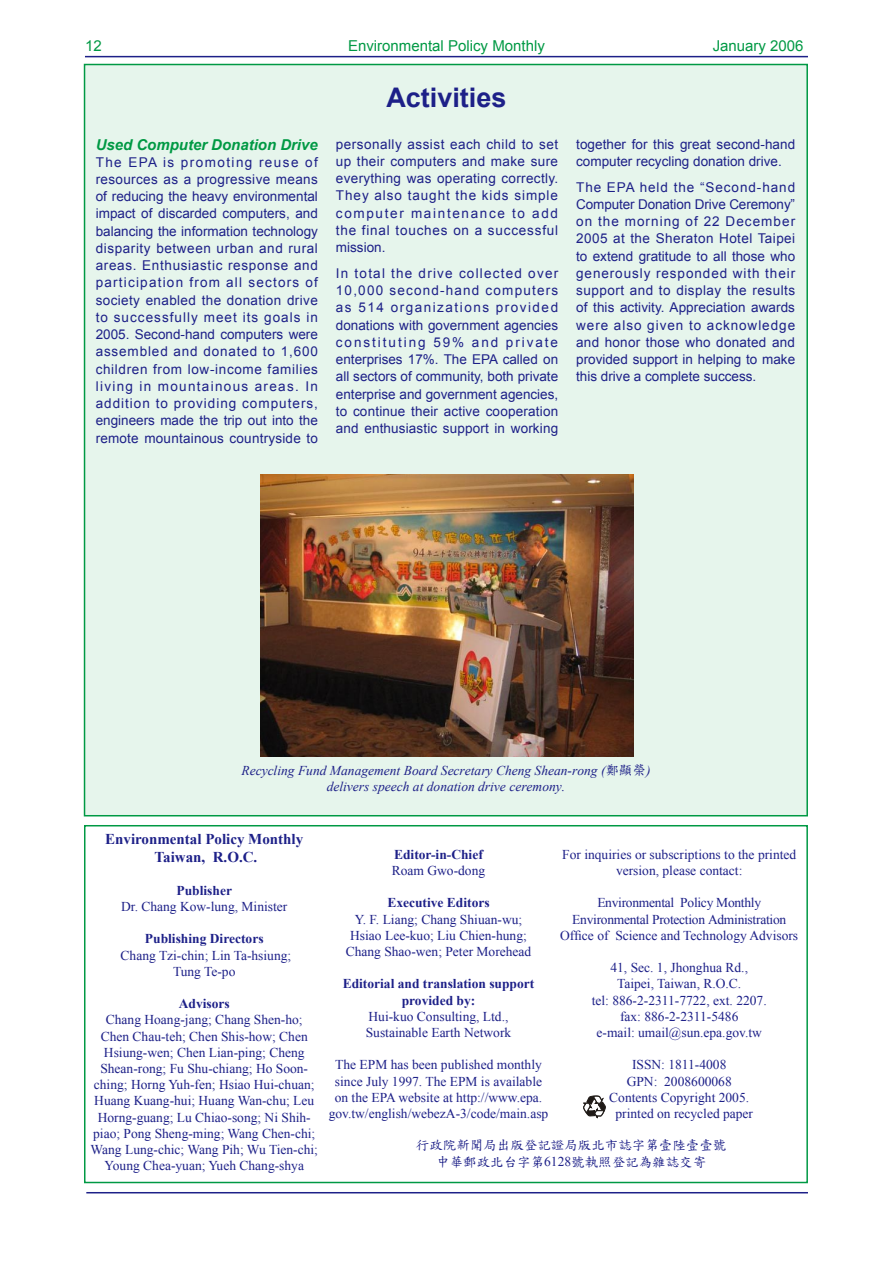
<style>
.page{position:relative;width:893px;height:1263px;background:#fff}
.page>*{position:absolute;margin:0;border:0;box-sizing:border-box;transform-origin:0 0}
.t1{font:700 27px "Arial";color:#1d2088}
.t2{font:15px "Arial";color:#094}
.t3{font:700 15px/18px "Times New Roman";color:#1d2088;text-align:center}
.t4{font:italic 700 15px "Arial";color:#094}
.t5{font:13.5px/17.2px "Arial";letter-spacing:.005em;color:#1d2088;text-align:justify}
.t6{font:13.5px/16.2px "Times New Roman";color:#1d2088;text-align:center}
.t7{font:700 13.5px/16.2px "Times New Roman";color:#1d2088;text-align:center}
.t8{font:13.5px/16.2px "Times New Roman";letter-spacing:-.02em;color:#1d2088;text-align:center}
.t9{font:italic 13.5px/16.2px "Times New Roman";color:#1d2088;text-align:center}
.t10{font:13.5px/16.2px "DF Kai Shu SB Estd BF";color:#1d2088;text-align:center}
.s1{font-family:"DF Kai Shu SB Estd BF";font-style:normal}
.s2{font-family:"Times New Roman"}
</style>
<div class="page">
<hr style="left:85px;top:56px;width:723px;height:1px;background:#1d2088">
<hr style="left:86px;top:1192px;width:722px;height:1px;background:#1d2088">
<svg style="left:583px;top:1096px;width:22px;height:22px"></svg>
<div style="left:84px;top:825px;width:724px;height:358px;border:2px solid #094"></div>
<div style="left:85px;top:64px;width:722px;height:752px;background:#e6f5ec"></div>
<img style="left:260px;top:474px;width:374px;height:283px">
<p class="t2" style="left:85px;top:36px;width:17px">12</p>
<p class="t2" style="left:348px;top:36px;width:198px">Environmental Policy Monthly</p>
<p class="t2" style="left:713px;top:36px;width:92px">January 2006</p>
<p class="t4" style="left:96px;top:135px;width:224px">Used Computer Donation Drive</p>
<p class="t5" style="left:96px;top:153px;width:224px">The EPA is promoting reuse of resources as a progressive means of reducing the heavy environmental impact of discarded computers, and balancing the information technology disparity between urban and rural areas. Enthusiastic response and participation from all sectors of society enabled the donation drive to successfully meet its goals in 2005. Second-hand computers were assembled and donated to 1,600 children from low-income families living in mountainous areas. In addition to providing computers, engineers made the trip out into the remote mountainous countryside to</p>
<h1 class="t1" style="left:386px;top:80px;width:122px">Activities</h1>
<p class="t5" style="left:336px;top:135px;width:224px">personally assist each child to set up their computers and make sure everything was operating correctly.<br>They also taught the kids simple computer maintenance to add the final touches on a successful mission.</p>
<p class="t5" style="left:336px;top:265px;width:224px">In total the drive collected over 10,000 second-hand computers as 514 organizations provided donations with government agencies constituting 59% and private enterprises 17%. The EPA called on all sectors of community, both private enterprise and government agencies, to continue their active cooperation and enthusiastic support in working</p>
<p class="t5" style="left:576px;top:135px;width:221px">together for this great second-hand computer recycling donation drive.</p>
<p class="t5" style="left:576px;top:178px;width:220px">The EPA held the “Second-hand Computer Donation Drive Ceremony” on the morning of 22 December 2005 at the Sheraton Hotel Taipei to extend gratitude to all those who generously responded with their support and to display the results of this activity. Appreciation awards were also given to acknowledge and honor those who donated and provided support in helping to make this drive a complete success.</p>
<p class="t9" style="left:241px;top:762px;width:411px">Recycling Fund Management Board Secretary Cheng Shean-rong (<span class="s1">鄭顯榮</span>) delivers speech at donation drive ceremony.</p>
<p class="t3" style="left:105px;top:829px;width:200px">Environmental Policy Monthly<br>Taiwan, R.O.C.</p>
<p class="t7" style="left:176px;top:882px;width:57px">Publisher</p>
<p class="t6" style="left:121px;top:898px;width:168px">Dr. Chang Kow-lung, Minister</p>
<p class="t7" style="left:145px;top:930px;width:120px">Publishing Directors</p>
<p class="t6" style="left:121px;top:947px;width:172px">Chang Tzi-chin; Lin Ta-hsiung;<br>Tung Te-po</p>
<p class="t7" style="left:179px;top:995px;width:53px">Advisors</p>
<p class="t6" style="left:91px;top:1011px;width:229px">Chang Hoang-jang; Chang Shen-ho; Chen Chau-teh; Chen Shis-how; Chen Hsiung-wen; Chen Lian-ping; Cheng Shean-rong; Fu Shu-chiang; Ho Soon&shy;ching; Horng Yuh-fen; Hsiao Hui-chuan; Huang Kuang-hui; Huang Wan-chu; Leu Horng-guang; Lu Chiao-song; Ni Shih&shy;piao; Pong Sheng-ming; Wang Chen-chi; Wang Lung-chic; Wang Pih; Wu Tien-chi; Young Chea-yuan; Yueh Chang-shya</p>
<p class="t7" style="left:394px;top:846px;width:90px">Editor-in-Chief</p>
<p class="t6" style="left:392px;top:862px;width:95px">Roam Gwo-dong</p>
<p class="t7" style="left:387px;top:894px;width:104px">Executive Editors</p>
<p class="t6" style="left:346px;top:911px;width:187px">Y. F. Liang; Chang Shiuan-wu;<br>Hsiao Lee-kuo; Liu Chien-hung;<br>Chang Shao-wen; Peter Morehead</p>
<p class="t7" style="left:343px;top:975px;width:193px">Editorial and translation support provided by:</p>
<p class="t6" style="left:366px;top:1008px;width:147px;text-align:left">Hui-kuo Consulting, Ltd.,<br>Sustainable Earth Network</p>
<p class="t6" style="left:329px;top:1056px;width:221px">The EPM has been published monthly since July 1997. The EPM is available on the EPA website at http://www.epa. gov.tw/english/webezA-3/code/main.asp</p>
<p class="t6" style="left:562px;top:846px;width:235px">For inquiries or subscriptions to the printed version, please contact:</p>
<p class="t8" style="left:560px;top:894px;width:239px">Environmental Policy Monthly<br>Environmental Protection Administration<br>Office of Science and Technology Advisors</p>
<p class="t6" style="left:592px;top:959px;width:176px">41, Sec. 1, Jhonghua Rd.,<br>Taipei, Taiwan, R.O.C.<br>tel: 886-2-2311-7722, ext. 2207. fax: 886-2-2311-5486<br>e-mail: umail@sun.epa.gov.tw</p>
<p class="t6" style="left:609px;top:1056px;width:145px">ISSN: 1811-4008<br>GPN: 2008600068<br>Contents Copyright 2005. printed on recycled paper</p>
<p class="t10" style="left:416px;top:1137px;width:319px">行政院新聞局出版登記證局版北市誌字第壹陸壹壹號中華郵政北台字第<span class="s2">6128</span>號執照登記為雜誌交寄</p>
</div>
